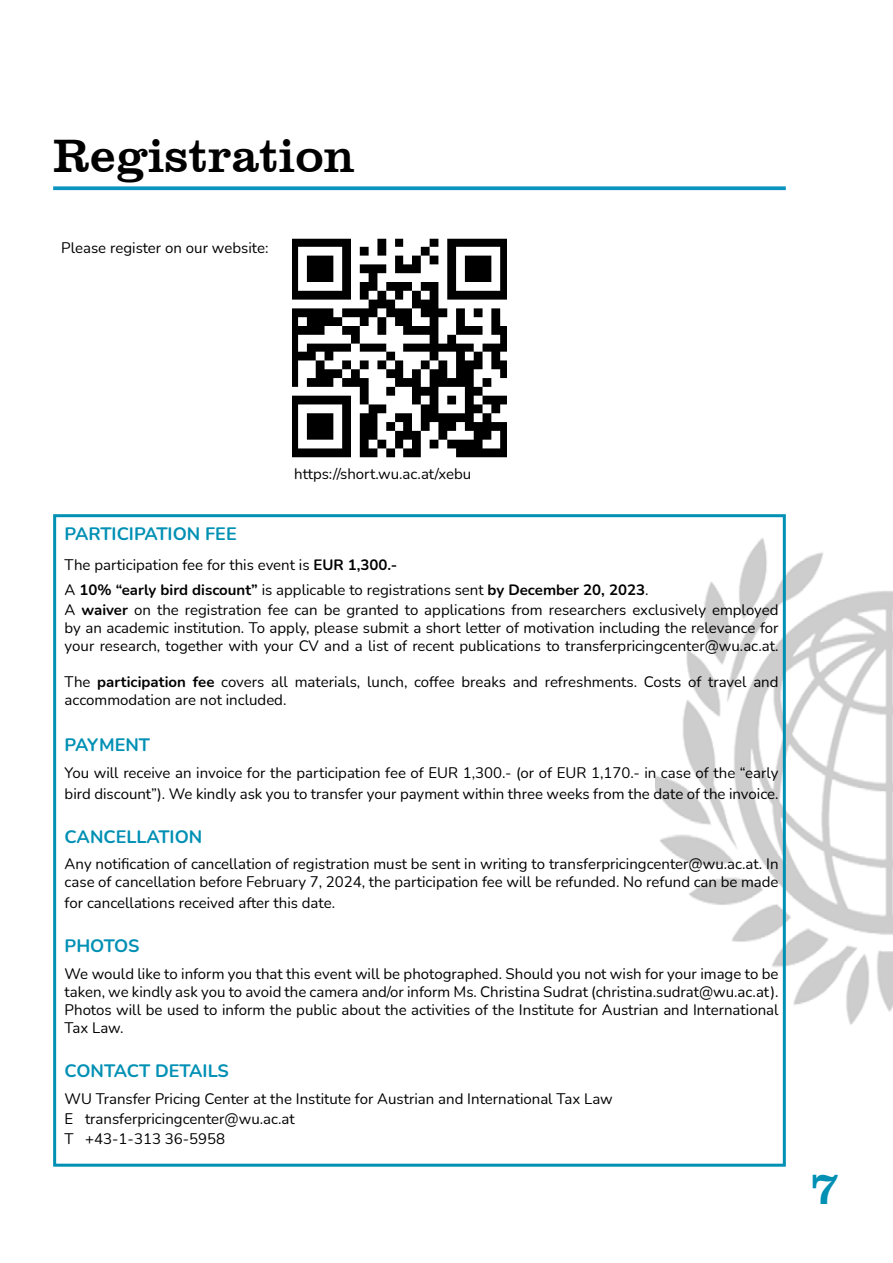
<style>
.page{position:relative;width:893px;height:1263px;background:#fff}
.page>*{position:absolute;margin:0;border:0;box-sizing:border-box;transform-origin:0 0}
.t1{font:48px "Clarendon BT";color:#000}
.t2{font:48px "Clarendon BT";color:#0090b4}
.t3{font:700 18px "Nunito";color:#0090b4}
.t4{font:15px/18px "Nunito";color:#000}
.s1{font-weight:700}
</style>
<div class="page">
<img style="left:656px;top:538px;width:237px;height:487px">
<svg style="left:53px;top:186px;width:733px;height:4px;background:#229dc6"></svg>
<div style="left:53px;top:514px;width:733px;height:653px;border:3px solid #0090b4"></div>
<img style="left:292px;top:238px;width:214px;height:220px">
<h1 class="t1" style="left:53px;top:126px;width:303px">Registration</h1>
<p class="t4" style="left:61px;top:239px;width:209px">Please register on our website:</p>
<p class="t4" style="left:294px;top:464px;width:179px">https://short.wu.ac.at/xebu</p>
<p class="t3" style="left:65px;top:521px;width:174px">PARTICIPATION FEE</p>
<p class="t4" style="left:65px;top:552px;width:585px;line-height:24.3px">The participation fee for this event is <span class="s1">EUR 1,300.-<br></span>A <span class="s1">10% “early bird discount”</span> is applicable to registrations sent <span class="s1">by December 20, 2023</span>.</p>
<p class="t4" style="left:65px;top:600px;width:715px;text-align:justify">A <span class="s1">waiver</span> on the registration fee can be granted to applications from researchers exclusively employed by an academic institution. To apply, please submit a short letter of motivation including the relevance for your research, together with your CV and a list of recent publications to transferpricingcenter@wu.ac.at.</p>
<p class="t4" style="left:65px;top:672px;width:715px">The <span class="s1">participation fee</span> covers all materials, lunch, coffee breaks and refreshments. Costs of travel and accommodation are not included.</p>
<p class="t3" style="left:65px;top:732px;width:87px">PAYMENT</p>
<p class="t4" style="left:65px;top:761px;width:715px;line-height:21px">You will receive an invoice for the participation fee of EUR 1,300.- (or of EUR 1,170.- in case of the “early bird discount”). We kindly ask you to transfer your payment within three weeks from the date of the invoice.</p>
<p class="t3" style="left:65px;top:824px;width:139px">CANCELLATION</p>
<p class="t4" style="left:65px;top:854px;width:715px">Any notification of cancellation of registration must be sent in writing to transferpricingcenter@wu.ac.at. In case of cancellation before February 7, 2024, the participation fee will be refunded. No refund can be made</p>
<p class="t4" style="left:65px;top:893px;width:272px">for cancellations received after this date.</p>
<p class="t3" style="left:65px;top:933px;width:76px">PHOTOS</p>
<p class="t4" style="left:65px;top:964px;width:715px;text-align:justify">We would like to inform you that this event will be photographed. Should you not wish for your image to be taken, we kindly ask you to avoid the camera and/or inform Ms. Christina Sudrat (christina.sudrat@wu.ac.at).<br>Photos will be used to inform the public about the activities of the Institute for Austrian and International Tax Law.</p>
<p class="t3" style="left:65px;top:1058px;width:166px">CONTACT DETAILS</p>
<p class="t4" style="left:65px;top:1088px;width:550px;line-height:20.1px">WU Transfer Pricing Center at the Institute for Austrian and International Tax Law<br>E transferpricingcenter@wu.ac.at<br>T +43-1-313 36-5958</p>
<h1 class="t2" style="left:809px;top:1158px;width:31px">7</h1>
</div>
